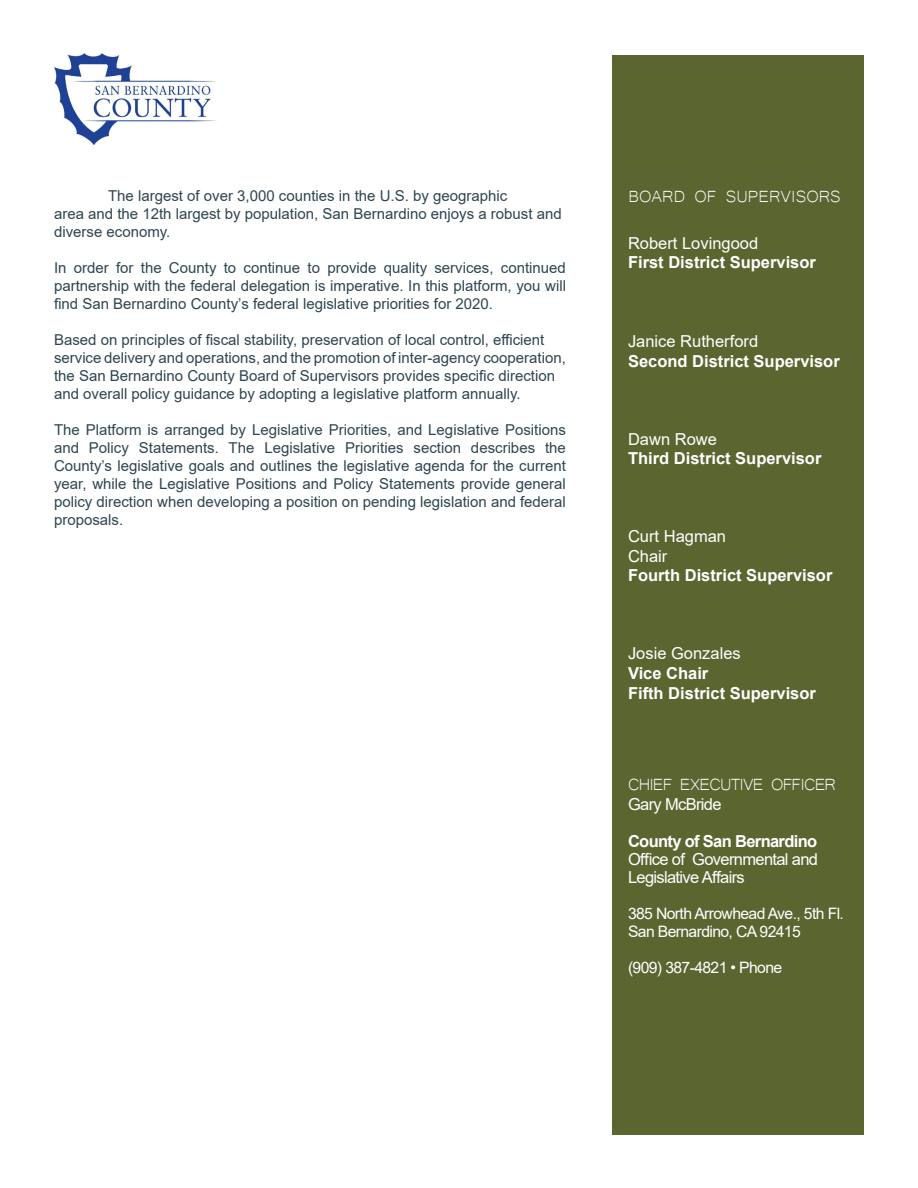
<style>
.page{position:relative;width:918px;height:1188px;background:#fff}
.page>*{position:absolute;margin:0;border:0;box-sizing:border-box;transform-origin:0 0}
.t1{font:21px "Microsoft Yi Baiti";letter-spacing:-.04em;color:#fff}
.t2{font:21px "Microsoft Yi Baiti";color:#fff}
.t3{font:700 16.5px "Arial";color:#fff}
.t4{font:16.5px "Arial";color:#fff}
.t5{font:16.5px/18px "Arial";letter-spacing:-.04em;color:#fff}
.t6{font:700 16.5px "Arial";letter-spacing:-.04em;color:#fff}
.t7{font:15.75px/18px "Arial";letter-spacing:-.04em;color:#fff}
.t8{font:15px/18px "Arial";color:#2e4551;text-align:justify}
</style>
<div class="page">
<img style="left:54px;top:54px;width:163px;height:91px">
<div style="left:612px;top:56px;width:252px;height:1080px;background:#5b6530"></div>
<p class="t8" style="left:108px;top:187px;width:401px">The largest of over 3,000 counties in the U.S. by geographic</p>
<p class="t8" style="left:54px;top:205px;width:509px">area and the 12th largest by population, San Bernardino enjoys a robust and</p>
<p class="t8" style="left:54px;top:223px;width:118px">diverse economy.</p>
<p class="t8" style="left:54px;top:259px;width:514px">In order for the County to continue to provide quality services, continued partnership with the federal delegation is imperative. In this platform, you will find San Bernardino County’s federal legislative priorities for 2020.</p>
<p class="t8" style="left:54px;top:331px;width:492px">Based on principles of fiscal stability, preservation of local control, efficient</p>
<p class="t8" style="left:54px;top:349px;width:513px">service delivery and operations, and the promotion of inter-agency cooperation,</p>
<p class="t8" style="left:54px;top:367px;width:503px">the San Bernardino County Board of Supervisors provides specific direction</p>
<p class="t8" style="left:54px;top:385px;width:468px">and overall policy guidance by adopting a legislative platform annually.</p>
<p class="t8" style="left:54px;top:421px;width:513px">The Platform is arranged by Legislative Priorities, and Legislative Positions and Policy Statements. The Legislative Priorities section describes the County’s legislative goals and outlines the legislative agenda for the current year, while the Legislative Positions and Policy Statements provide general policy direction when developing a position on pending legislation and federal proposals.</p>
<p class="t2" style="left:628px;top:184px;width:214px">BOARD OF SUPERVISORS</p>
<p class="t4" style="left:628px;top:231px;width:132px">Robert Lovingood</p>
<p class="t3" style="left:628px;top:251px;width:189px">First District Supervisor</p>
<p class="t4" style="left:628px;top:330px;width:132px">Janice Rutherford</p>
<p class="t3" style="left:628px;top:349px;width:213px">Second District Supervisor</p>
<p class="t4" style="left:628px;top:428px;width:90px">Dawn Rowe</p>
<p class="t3" style="left:628px;top:447px;width:195px">Third District Supervisor</p>
<p class="t4" style="left:628px;top:525px;width:100px">Curt Hagman</p>
<p class="t4" style="left:628px;top:545px;width:41px">Chair</p>
<p class="t3" style="left:628px;top:564px;width:206px">Fourth District Supervisor</p>
<p class="t4" style="left:628px;top:642px;width:114px">Josie Gonzales</p>
<p class="t3" style="left:628px;top:661px;width:82px">Vice Chair</p>
<p class="t3" style="left:628px;top:681px;width:189px">Fifth District Supervisor</p>
<p class="t1" style="left:628px;top:772px;width:210px">CHIEF EXECUTIVE OFFICER</p>
<p class="t5" style="left:628px;top:795px;width:95px">Gary McBride</p>
<p class="t6" style="left:628px;top:830px;width:191px">County of San Bernardino</p>
<p class="t5" style="left:628px;top:850px;width:192px">Office of Governmental and<br>Legislative Affairs</p>
<p class="t7" style="left:628px;top:904px;width:217px">385 North Arrowhead Ave., 5th Fl.<br>San Bernardino, CA 92415</p>
<p class="t7" style="left:628px;top:958px;width:156px">(909) 387-4821 • Phone</p>
</div>
